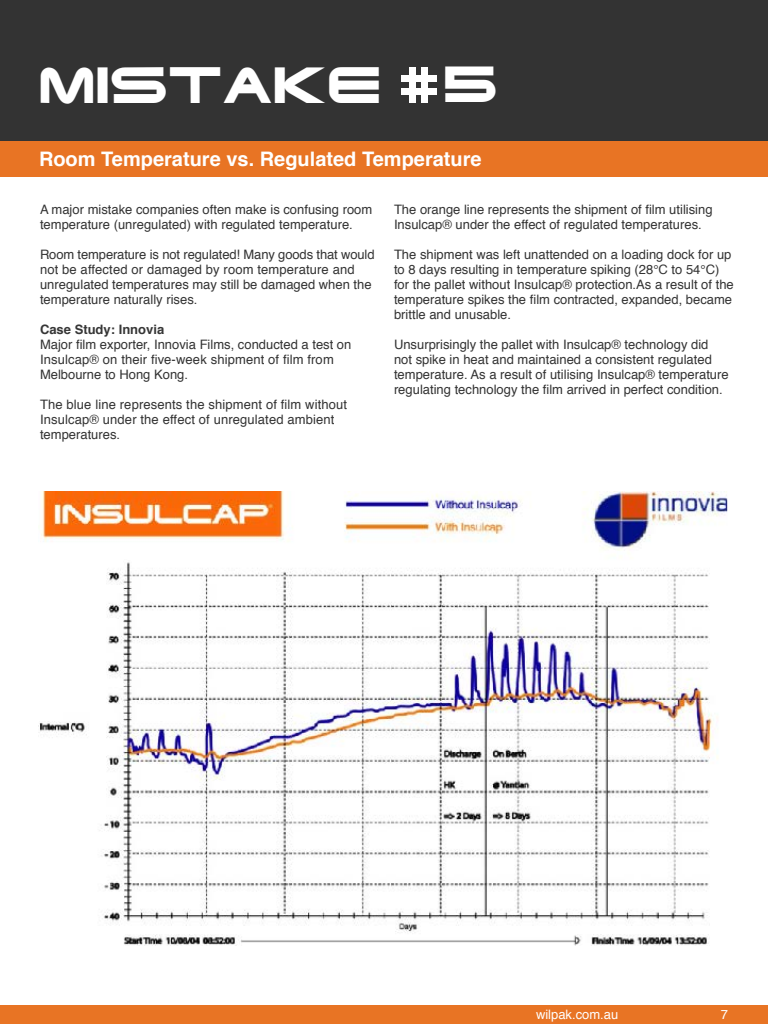
<style>
.page{position:relative;width:768px;height:1024px;background:#fff}
.page>*{position:absolute;margin:0;border:0;box-sizing:border-box;transform-origin:0 0}
.t1{font:47.8px "Eyechart Display Caps S Si";color:#fff}
.t2{font:47.3px "Eyechart Display Caps S Si";color:#fff}
.t3{font:700 20px "Helvetica";color:#fff}
.t4{font:13px/15px "Helvetica";color:#333}
.t5{font:700 13px "Helvetica";color:#363636}
.t6{font:13px "Helvetica";color:#fff}
</style>
<div class="page">
<div style="left:0;top:8px;width:768px;height:169px;background:#e87424"></div>
<div style="left:0;top:0;width:768px;height:140px;background:#333"></div>
<div style="left:401px;top:75px;width:36px;height:7px;background:#fff"></div>
<div style="left:401px;top:88px;width:36px;height:6px;background:#fff"></div>
<div style="left:409px;top:67px;width:6px;height:36px;background:#fff"></div>
<div style="left:421px;top:67px;width:6px;height:36px;background:#fff"></div>
<div style="left:0;top:1005px;width:768px;height:19px;background:#e87424"></div>
<img style="left:38px;top:492px;width:690px;height:453px">
<h1 class="t1" style="left:38px;top:62px;width:344px">MISTAKE</h1>
<h2 class="t2" style="left:443px;top:63px;width:56px">5</h2>
<h3 class="t3" style="left:39px;top:143px;width:444px">Room Temperature vs. Regulated Temperature</h3>
<p class="t4" style="left:40px;top:202px;width:334px">A major mistake companies often make is confusing room temperature (unregulated) with regulated temperature.</p>
<p class="t4" style="left:40px;top:247px;width:336px">Room temperature is not regulated! Many goods that would not be affected or damaged by room temperature and unregulated temperatures may still be damaged when the temperature naturally rises.</p>
<p class="t5" style="left:40px;top:319px;width:126px">Case Study: Innovia</p>
<p class="t4" style="left:40px;top:337px;width:313px">Major film exporter, Innovia Films, conducted a test on<br>Insulcap® on their five-week shipment of film from<br>Melbourne to Hong Kong.</p>
<p class="t4" style="left:40px;top:397px;width:309px">The blue line represents the shipment of film without<br>Insulcap® under the effect of unregulated ambient temperatures.</p>
<p class="t4" style="left:394px;top:202px;width:320px">The orange line represents the shipment of film utilising<br>Insulcap® under the effect of regulated temperatures.</p>
<p class="t4" style="left:394px;top:247px;width:341px">The shipment was left unattended on a loading dock for up to 8 days resulting in temperature spiking (28°C to 54°C) for the pallet without Insulcap® protection.As a result of the temperature spikes the film contracted, expanded, became brittle and unusable.</p>
<p class="t4" style="left:394px;top:337px;width:336px">Unsurprisingly the pallet with Insulcap® technology did not spike in heat and maintained a consistent regulated temperature. As a result of utilising Insulcap® temperature regulating technology the film arrived in perfect condition.</p>
<p class="t6" style="left:536px;top:1004px;width:84px">wilpak.com.au</p>
<p class="t6" style="left:721px;top:1004px;width:9px">7</p>
</div>
